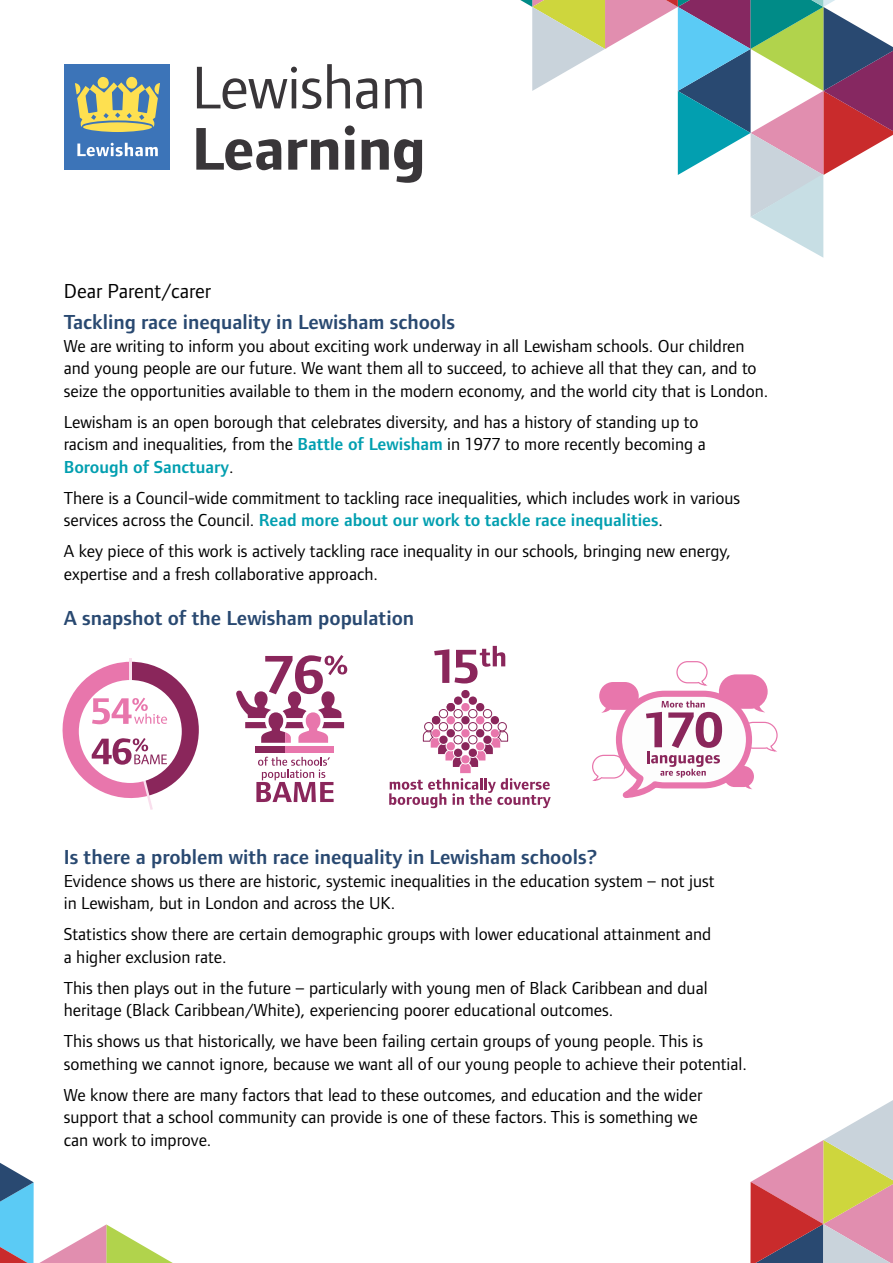
<style>
.page{position:relative;width:893px;height:1263px;background:#fff}
.page>*{position:absolute;margin:0;border:0;box-sizing:border-box;transform-origin:0 0}
._02_Subhead{font:600 21px "Foundry Form Sans";color:#294971}
._01_Letter_text{font:21px "Foundry Form Sans";color:#000}
._01_Letter_text-2{font:18px/22.5px "Foundry Form Sans";color:#000}
.s1{font-weight:600;color:#029fb0}
</style>
<div class="page">
<svg style="left:520px;top:0;width:373px;height:258px"></svg>
<svg style="left:750px;top:1100px;width:143px;height:163px"></svg>
<svg style="left:0;top:1163px;width:173px;height:100px"></svg>
<svg style="left:197px;top:67px;width:124px;height:42px"></svg>
<svg style="left:327px;top:64px;width:23px;height:44px"></svg>
<svg style="left:356px;top:78px;width:21px;height:31px"></svg>
<svg style="left:385px;top:78px;width:37px;height:30px"></svg>
<svg style="left:196px;top:128px;width:85px;height:42px"></svg>
<svg style="left:288px;top:139px;width:50px;height:31px"></svg>
<svg style="left:345px;top:125px;width:10px;height:45px"></svg>
<svg style="left:362px;top:139px;width:60px;height:44px"></svg>
<div style="left:65px;top:64px;width:105px;height:106px;background:#3c74b8"></div>
<svg style="left:77px;top:143px;width:81px;height:13px"></svg>
<svg style="left:75px;top:76px;width:85px;height:56px"></svg>
<hr style="left:129px;top:658px;width:2px;height:44px;background:#f9dfed">
<svg style="left:62px;top:662px;width:137px;height:148px"></svg>
<div style="left:255px;top:747px;width:30px;height:6px;background:#8a265b"></div>
<div style="left:285px;top:747px;width:49px;height:6px;background:#e876ac"></div>
<svg style="left:256px;top:757px;width:78px;height:45px"></svg>
<svg style="left:236px;top:655px;width:111px;height:88px"></svg>
<svg style="left:434px;top:646px;width:71px;height:37px"></svg>
<svg style="left:389px;top:690px;width:162px;height:118px"></svg>
<svg style="left:592px;top:661px;width:186px;height:137px"></svg>
<p class="_01_Letter_text" style="left:64px;top:279px;width:149px">Dear Parent/carer</p>
<p class="_02_Subhead" style="left:64px;top:310px;width:393px">Tackling race inequality in Lewisham schools</p>
<p class="_01_Letter_text-2" style="left:64px;top:334px;width:706px">We are writing to inform you about exciting work underway in all Lewisham schools. Our children and young people are our future. We want them all to succeed, to achieve all that they can, and to seize the opportunities available to them in the modern economy, and the world city that is London.</p>
<p class="_01_Letter_text-2" style="left:64px;top:410px;width:644px">Lewisham is an open borough that celebrates diversity, and has a history of standing up to racism and inequalities, from the <span class="s1">Battle of Lewisham</span> in 1977 to more recently becoming a<br><span class="s1">Borough of Sanctuary</span>.</p>
<p class="_01_Letter_text-2" style="left:64px;top:486px;width:678px">There is a Council-wide commitment to tackling race inequalities, which includes work in various services across the Council. <span class="s1">Read more about our work to tackle race inequalities</span>.</p>
<p class="_01_Letter_text-2" style="left:64px;top:540px;width:669px">A key piece of this work is actively tackling race inequality in our schools, bringing new energy, expertise and a fresh collaborative approach.</p>
<p class="_02_Subhead" style="left:64px;top:606px;width:352px">A snapshot of the Lewisham population</p>
<p class="_02_Subhead" style="left:64px;top:845px;width:535px">Is there a problem with race inequality in Lewisham schools?</p>
<p class="_01_Letter_text-2" style="left:64px;top:869px;width:652px">Evidence shows us there are historic, systemic inequalities in the education system – not just in Lewisham, but in London and across the UK.</p>
<p class="_01_Letter_text-2" style="left:64px;top:923px;width:649px">Statistics show there are certain demographic groups with lower educational attainment and a higher exclusion rate.</p>
<p class="_01_Letter_text-2" style="left:64px;top:976px;width:645px">This then plays out in the future – particularly with young men of Black Caribbean and dual heritage (Black Caribbean/White), experiencing poorer educational outcomes.</p>
<p class="_01_Letter_text-2" style="left:64px;top:1030px;width:685px">This shows us that historically, we have been failing certain groups of young people. This is something we cannot ignore, because we want all of our young people to achieve their potential.</p>
<p class="_01_Letter_text-2" style="left:64px;top:1083px;width:640px">We know there are many factors that lead to these outcomes, and education and the wider support that a school community can provide is one of these factors. This is something we can work to improve.</p>
</div>
